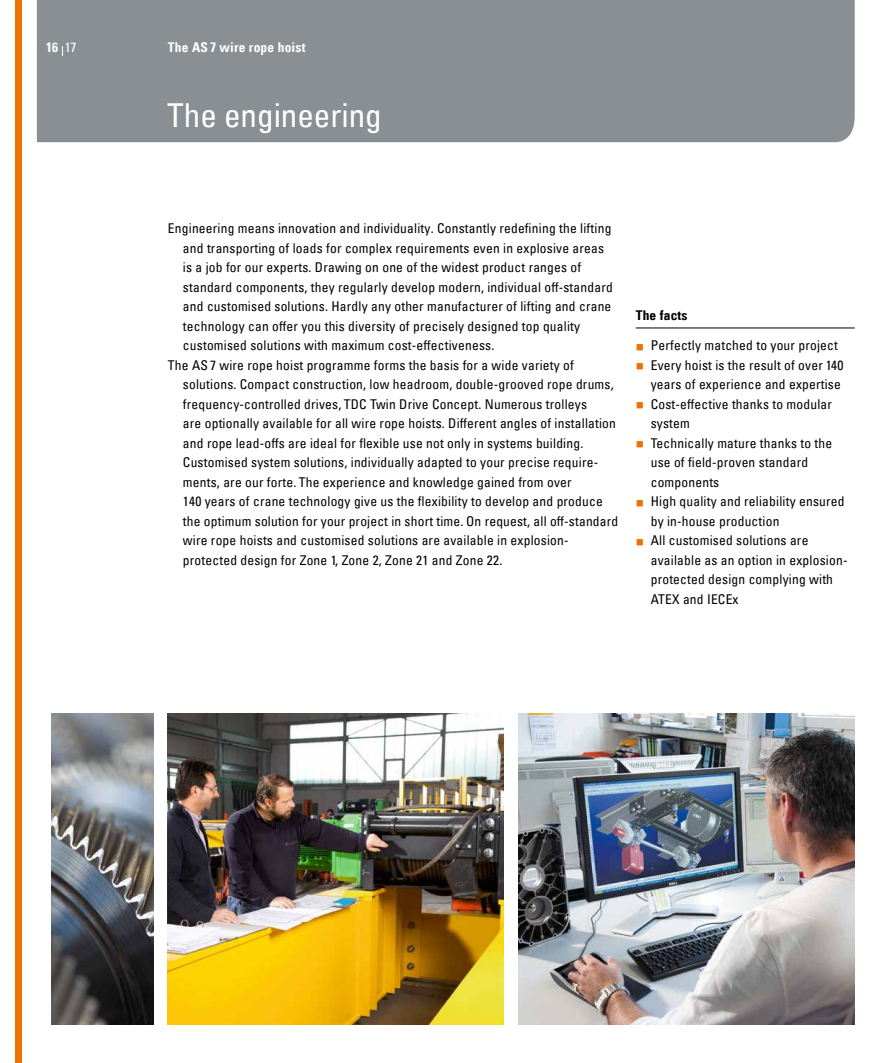
<style>
.page{position:relative;width:893px;height:1063px;background:#fff}
.page>*{position:absolute;margin:0;border:0;box-sizing:border-box;transform-origin:0 0}
.t1{font:condensed 33px "Univers Com 57";color:#fff}
.t2{font:condensed 13.5px/19.5px "Univers Com 57";letter-spacing:.015em;color:#000}
.t3{font:13.5px "Univers Com 67 Bold Cond";letter-spacing:.015em;color:#fff}
.t4{font:13.5px "Univers Com 67 Bold Cond";letter-spacing:.015em;color:#000}
.s1{font-family:"Univers Com 57";font-stretch:condensed}
</style>
<div class="page">
<div style="left:37px;top:0;width:818px;height:143px;background:#8a8f93"></div>
<div style="left:15px;top:0;width:6px;height:1063px;background:#ee7203"></div>
<img style="left:519px;top:713px;width:336px;height:312px">
<img style="left:168px;top:713px;width:336px;height:312px">
<hr style="left:636px;top:328px;width:219px;height:1px;background:#000">
<img style="left:51px;top:713px;width:102px;height:312px">
<p class="t3" style="left:46px;top:39px;width:32px">16 <span class="s1">17</span></p>
<p class="t3" style="left:168px;top:39px;width:139px">The AS 7 wire rope hoist</p>
<h1 class="t1" style="left:167px;top:95px;width:216px">The engineering</h1>
<p class="t2" style="left:168px;top:219px;width:445px">Engineering means innovation and individuality. Constantly redefining the lifting</p>
<p class="t2" style="left:183px;top:238px;width:423px">and transporting of loads for complex requirements even in explosive areas</p>
<p class="t2" style="left:183px;top:258px;width:400px">is a job for our experts. Drawing on one of the widest product ranges of</p>
<p class="t2" style="left:183px;top:277px;width:431px">standard components, they regularly develop modern, individual off-standard</p>
<p class="t2" style="left:183px;top:297px;width:430px">and customised solutions. Hardly any other manufacturer of lifting and crane</p>
<p class="t2" style="left:183px;top:316px;width:399px">technology can offer you this diversity of precisely designed top quality</p>
<p class="t2" style="left:183px;top:335px;width:313px">customised solutions with maximum cost-effectiveness.</p>
<p class="t2" style="left:168px;top:355px;width:407px">The AS 7 wire rope hoist programme forms the basis for a wide variety of</p>
<p class="t2" style="left:183px;top:374px;width:432px">solutions. Compact construction, low headroom, double-grooved rope drums,</p>
<p class="t2" style="left:183px;top:394px;width:406px">frequency-controlled drives, TDC Twin Drive Concept. Numerous trolleys</p>
<p class="t2" style="left:183px;top:413px;width:435px">are optionally available for all wire rope hoists. Different angles of installation</p>
<p class="t2" style="left:183px;top:433px;width:402px">and rope lead-offs are ideal for flexible use not only in systems building.</p>
<p class="t2" style="left:183px;top:452px;width:417px">Customised system solutions, individually adapted to your precise require-</p>
<p class="t2" style="left:183px;top:472px;width:390px">ments, are our forte. The experience and knowledge gained from over</p>
<p class="t2" style="left:183px;top:491px;width:421px">140 years of crane technology give us the flexibility to develop and produce</p>
<p class="t2" style="left:183px;top:511px;width:437px">the optimum solution for your project in short time. On request, all off-standard</p>
<p class="t2" style="left:183px;top:530px;width:387px">wire rope hoists and customised solutions are available in explosion-</p>
<p class="t2" style="left:183px;top:550px;width:321px">protected design for Zone 1, Zone 2, Zone 21 and Zone 22.</p>
<p class="t4" style="left:636px;top:307px;width:53px">The facts</p>
<p class="t2" style="left:651px;top:336px;width:198px">Perfectly matched to your project<br>Every hoist is the result of over 140 years of experience and expertise<br>Cost-effective thanks to modular system<br>Technically mature thanks to the use of field-proven standard components<br>High quality and reliability ensured by in-house production<br>All customised solutions are available as an option in explosion&shy;protected design complying with<br>ATEX and IECEx</p>
</div>
